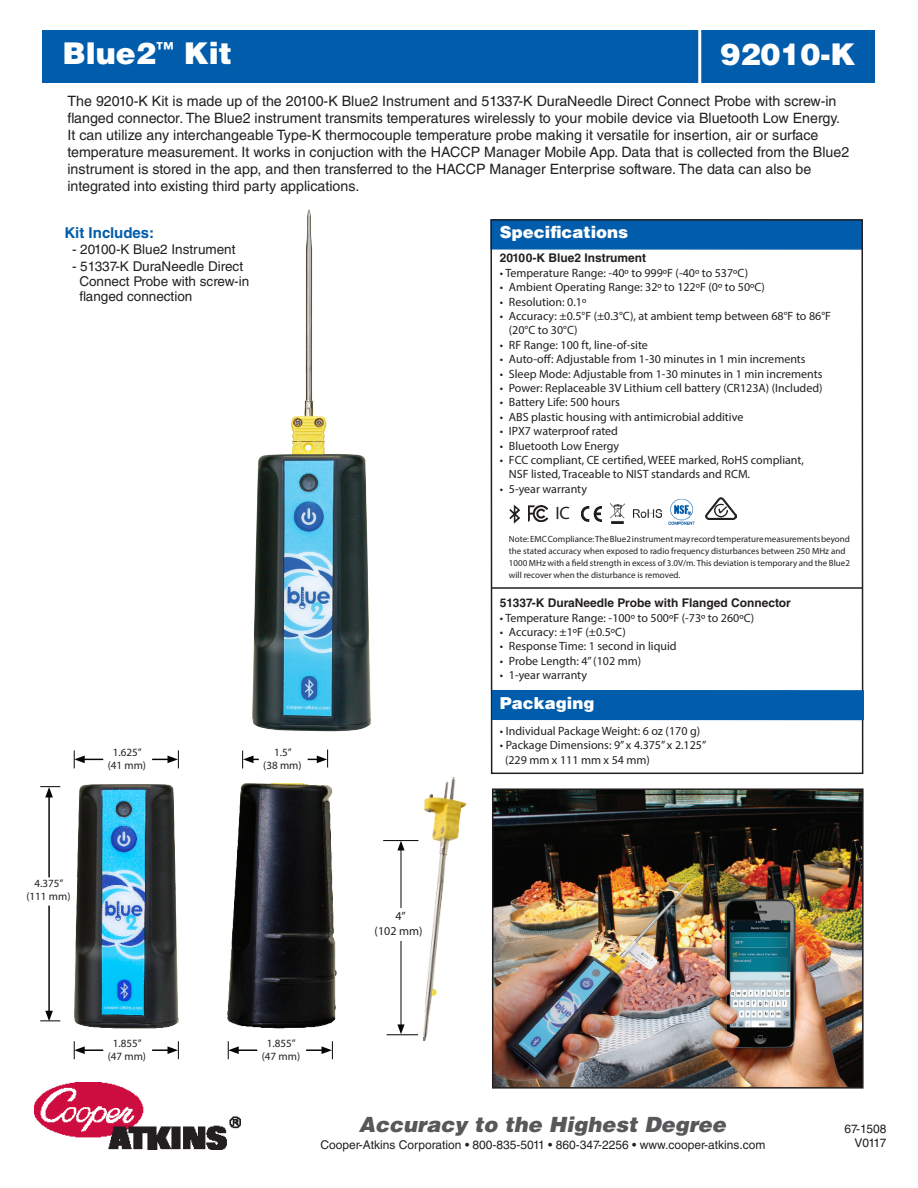
<style>
.page{position:relative;width:918px;height:1188px;background:#fff}
.page>*{position:absolute;margin:0;border:0;box-sizing:border-box;transform-origin:0 0}
.t1{font:900 30px "Helvetica LT Std";color:#fff}
.t2{font:italic 900 21px "Helvetica LT Std";color:#57585a}
.t3{font:18px "Myriad Pro";color:#231f20}
.t4{font:900 16.5px "Helvetica LT Std";color:#fff}
.t5{font:700 15px "Helvetica LT Std";color:#015dab}
.t6{font:14.25px/17.1px "Helvetica LT Std";color:#231f20}
.t7{font:13.5px "Helvetica LT Std";color:#231f20}
.t8{font:12px/14.4px "Myriad Pro";color:#231f20}
.t9{font:12px "Helvetica LT Std";color:#231f20}
.t10{font:700 12px "Helvetica LT Std";color:#231f20}
.t11{font:11.1px "Myriad Pro";color:#231f20}
.t12{font:9px/12px "Myriad Pro";color:#231f20}
</style>
<div class="page">
<div style="left:43px;top:30px;width:832px;height:53px;background:#015dab"></div>
<hr style="left:698px;top:28px;width:3px;height:56px;background:#fff">
<div style="left:491px;top:220px;width:370px;height:29px;background:#015dab"></div>
<div style="left:490px;top:219px;width:372px;height:31px;border:2px solid #015dab"></div>
<hr style="left:48px;top:795px;width:2px;height:218px;background:#040605">
<svg style="left:40px;top:786px;width:18px;height:11px"></svg>
<img style="left:34px;top:1083px;width:206px;height:66px">
<img style="left:58px;top:784px;width:121px;height:266px">
<img style="left:227px;top:783px;width:110px;height:265px">
<img style="left:495px;top:791px;width:366px;height:295px">
<div style="left:492px;top:788px;width:372px;height:301px;border:2px solid #231f20"></div>
<svg style="left:40px;top:1011px;width:20px;height:10px"></svg>
<div style="left:490px;top:219px;width:373px;height:555px;border:2px solid #231f20"></div>
<img style="left:252px;top:209px;width:119px;height:545px">
<svg style="left:48px;top:877px;width:30px;height:29px"></svg>
<hr style="left:82px;top:1049px;width:88px;height:2px;background:#040605">
<svg style="left:74px;top:1041px;width:11px;height:18px"></svg>
<svg style="left:168px;top:1041px;width:11px;height:18px"></svg>
<hr style="left:236px;top:1049px;width:88px;height:2px;background:#040605">
<svg style="left:228px;top:1041px;width:11px;height:18px"></svg>
<svg style="left:322px;top:1041px;width:11px;height:18px"></svg>
<hr style="left:82px;top:759px;width:88px;height:1px;background:#040605">
<svg style="left:74px;top:750px;width:11px;height:18px"></svg>
<svg style="left:168px;top:750px;width:11px;height:18px"></svg>
<hr style="left:251px;top:759px;width:68px;height:1px;background:#040605">
<svg style="left:317px;top:750px;width:11px;height:17px"></svg>
<svg style="left:102px;top:1036px;width:51px;height:15px"></svg>
<svg style="left:256px;top:1036px;width:51px;height:15px"></svg>
<svg style="left:102px;top:758px;width:51px;height:3px"></svg>
<svg style="left:242px;top:745px;width:67px;height:24px"></svg>
<hr style="left:492px;top:587px;width:370px;height:2px;background:#231f20">
<hr style="left:400px;top:848px;width:1px;height:179px;background:#040605">
<svg style="left:397px;top:841px;width:8px;height:9px"></svg>
<svg style="left:397px;top:1024px;width:8px;height:10px"></svg>
<hr style="left:383px;top:840px;width:35px;height:1px;background:#050505">
<hr style="left:387px;top:1034px;width:31px;height:1px;background:#050606">
<div style="left:385px;top:908px;width:24px;height:32px;background:#fff"></div>
<div style="left:493px;top:691px;width:370px;height:28px;background:#015dab"></div>
<div style="left:492px;top:690px;width:372px;height:30px;border:2px solid #015dab"></div>
<img style="left:582px;top:506px;width:20px;height:15px">
<img style="left:528px;top:506px;width:19px;height:16px">
<img style="left:610px;top:503px;width:15px;height:21px">
<img style="left:633px;top:509px;width:29px;height:9px">
<img style="left:669px;top:499px;width:25px;height:26px">
<img style="left:509px;top:504px;width:12px;height:20px">
<img style="left:706px;top:497px;width:30px;height:23px">
<img style="left:418px;top:777px;width:49px;height:264px">
<h1 class="t1" style="left:63px;top:34px;width:171px">Blue2<sup>™</sup> Kit</h1>
<h1 class="t1" style="left:720px;top:35px;width:137px">92010-K</h1>
<p class="t6" style="left:68px;top:92px;width:783px">The 92010-K Kit is made up of the 20100-K Blue2 Instrument and 51337-K DuraNeedle Direct Connect Probe with screw-in flanged connector. The Blue2 instrument transmits temperatures wirelessly to your mobile device via Bluetooth Low Energy.<br>It can utilize any interchangeable Type-K thermocouple temperature probe making it versatile for insertion, air or surface temperature measurement. It works in conjuction with the HACCP Manager Mobile App. Data that is collected from the Blue2 instrument is stored in the app, and then transferred to the HACCP Manager Enterprise software. The data can also be integrated into existing third party applications.</p>
<p class="t5" style="left:64px;top:223px;width:91px">Kit Includes:</p>
<p class="t7" style="left:72px;top:242px;width:165px">- 20100-K Blue2 Instrument</p>
<p class="t7" style="left:72px;top:258px;width:173px">- 51337-K DuraNeedle Direct</p>
<p class="t7" style="left:80px;top:273px;width:171px">Connect Probe with screw-in</p>
<p class="t7" style="left:80px;top:288px;width:114px">flanged connection</p>
<p class="t4" style="left:500px;top:221px;width:130px">Specifications</p>
<p class="t10" style="left:500px;top:251px;width:148px">20100-K Blue2 Instrument</p>
<p class="t8" style="left:500px;top:265px;width:250px">• Temperature Range: -40º to 999ºF (-40º to 537ºC)</p>
<p class="t8" style="left:500px;top:280px;width:267px">• Ambient Operating Range: 32º to 122ºF (0º to 50ºC)</p>
<p class="t8" style="left:500px;top:294px;width:88px">• Resolution: 0.1º</p>
<p class="t8" style="left:509px;top:308px;width:324px;text-indent:-9px">• Accuracy: ±0.5°F (±0.3°C), at ambient temp between 68°F to 86°F (20°C to 30°C)</p>
<p class="t8" style="left:500px;top:337px;width:150px">• RF Range: 100 ft, line-of-site</p>
<p class="t8" style="left:500px;top:352px;width:307px">• Auto-off: Adjustable from 1-30 minutes in 1 min increments</p>
<p class="t8" style="left:500px;top:366px;width:324px">• Sleep Mode: Adjustable from 1-30 minutes in 1 min increments</p>
<p class="t8" style="left:500px;top:380px;width:324px">• Power: Replaceable 3V Lithium cell battery (CR123A) (Included)</p>
<p class="t8" style="left:500px;top:395px;width:121px">• Battery Life: 500 hours</p>
<p class="t8" style="left:500px;top:409px;width:245px">• ABS plastic housing with antimicrobial additive</p>
<p class="t8" style="left:500px;top:424px;width:120px">• IPX7 waterproof rated</p>
<p class="t8" style="left:500px;top:438px;width:121px">• Bluetooth Low Energy</p>
<p class="t8" style="left:500px;top:452px;width:306px">• FCC compliant, CE certified, WEEE marked, RoHS compliant,</p>
<p class="t8" style="left:509px;top:467px;width:243px">NSF listed, Traceable to NIST standards and RCM.</p>
<p class="t8" style="left:500px;top:481px;width:89px">• 5-year warranty</p>
<p class="t3" style="left:555px;top:502px;width:16px">IC</p>
<p class="t12" style="left:509px;top:533px;width:343px">Note: EMC Compliance: The Blue2 instrument may record temperature measurements beyond the stated accuracy when exposed to radio frequency disturbances between 250 MHz and 1000 MHz with a field strength in excess of 3.0V/m. This deviation is temporary and the Blue2 will recover when the disturbance is removed.</p>
<p class="t10" style="left:500px;top:596px;width:292px">51337-K DuraNeedle Probe with Flanged Connector</p>
<p class="t8" style="left:500px;top:610px;width:256px">• Temperature Range: -100º to 500ºF (-73º to 260ºC)</p>
<p class="t8" style="left:500px;top:625px;width:127px">• Accuracy: ±1ºF (±0.5ºC)</p>
<p class="t8" style="left:500px;top:639px;width:178px">• Response Time: 1 second in liquid</p>
<p class="t8" style="left:500px;top:653px;width:143px">• Probe Length: 4” (102 mm)</p>
<p class="t8" style="left:500px;top:668px;width:89px">• 1-year warranty</p>
<p class="t11" style="left:113px;top:745px;width:30px">1.625”</p>
<p class="t11" style="left:108px;top:759px;width:40px">(41 mm)</p>
<p class="t11" style="left:34px;top:876px;width:30px">4.375”</p>
<p class="t11" style="left:26px;top:890px;width:46px">(111 mm)</p>
<p class="t11" style="left:113px;top:1036px;width:30px">1.855”</p>
<p class="t11" style="left:108px;top:1049px;width:40px">(47 mm)</p>
<p class="t11" style="left:274px;top:745px;width:19px">1.5”</p>
<p class="t11" style="left:263px;top:759px;width:40px">(38 mm)</p>
<p class="t4" style="left:500px;top:692px;width:96px">Packaging</p>
<p class="t8" style="left:500px;top:723px;width:202px">• Individual Package Weight: 6 oz (170 g)</p>
<p class="t8" style="left:500px;top:738px;width:208px">• Package Dimensions: 9” x 4.375” x 2.125”</p>
<p class="t8" style="left:505px;top:752px;width:147px">(229 mm x 111 mm x 54 mm)</p>
<p class="t8" style="left:395px;top:909px;width:12px">4”</p>
<p class="t8" style="left:375px;top:923px;width:49px">(102 mm)</p>
<p class="t11" style="left:267px;top:1036px;width:30px">1.855”</p>
<p class="t11" style="left:262px;top:1049px;width:40px">(47 mm)</p>
<p class="t2" style="left:359px;top:1111px;width:369px">Accuracy to the Highest Degree</p>
<p class="t9" style="left:321px;top:1138px;width:446px">Cooper-Atkins Corporation • 800-835-5011 • 860-347-2256 • www.cooper-atkins.com</p>
<p class="t9" style="left:845px;top:1122px;width:43px">67-1508</p>
<p class="t9" style="left:855px;top:1136px;width:33px">V0117</p>
</div>
